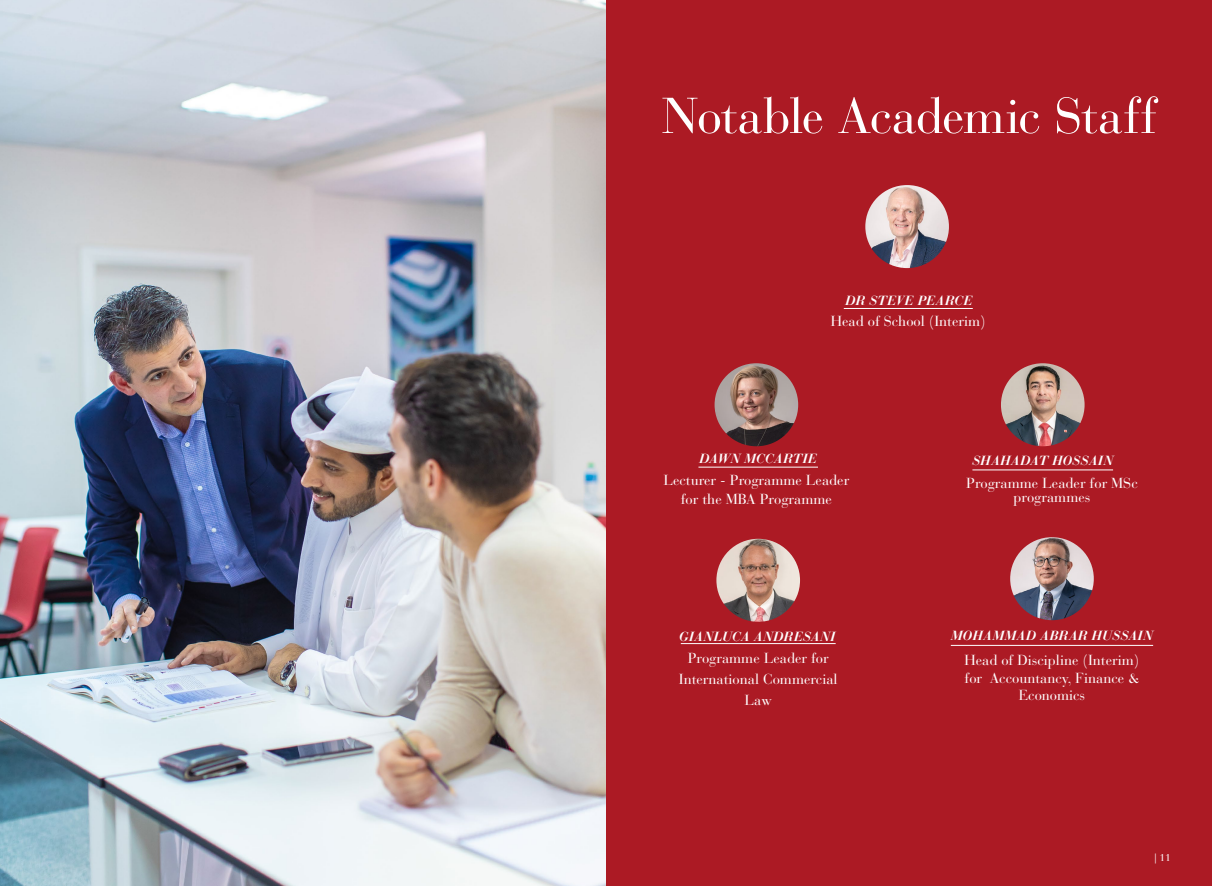
<style>
.page{position:relative;width:1212px;height:886px;background:#fff}
.page>*{position:absolute;margin:0;border:0;box-sizing:border-box;transform-origin:0 0}
.t1{font:50px "Bauer Bodoni Std";letter-spacing:-.02em;color:#fff}
.t2{font:14.5px/21px "Bauer Bodoni Std";color:#fff;text-align:center}
.t3{font:italic 700 13.12px "Bauer Bodoni";letter-spacing:.025em;color:#fff}
.t4{font:10px "Bauer Bodoni Std";color:#fff}
</style>
<div class="page">
<img style="left:0;top:0;width:606px;height:886px">
<div style="left:606px;top:0;width:606px;height:886px;background:#ac1a24"></div>
<img style="left:865px;top:185px;width:84px;height:83px;border-radius:42px">
<hr style="left:844px;top:308px;width:129px;height:1px;background:#fff">
<img style="left:1001px;top:363px;width:83px;height:83px;border-radius:42px">
<hr style="left:972px;top:469px;width:141px;height:1px;background:#fff">
<img style="left:1010px;top:537px;width:84px;height:83px;border-radius:42px">
<hr style="left:951px;top:645px;width:202px;height:1px;background:#fff">
<img style="left:714px;top:363px;width:84px;height:83px;border-radius:42px">
<hr style="left:698px;top:467px;width:120px;height:1px;background:#fff">
<img style="left:716px;top:539px;width:84px;height:83px;border-radius:42px">
<hr style="left:681px;top:643px;width:155px;height:1px;background:#fff">
<h1 class="t1" style="left:662px;top:86px;width:496px">Notable Academic Staff</h1>
<p class="t3" style="left:845px;top:292px;width:128px">DR STEVE PEARCE</p>
<p class="t2" style="left:831px;top:310px;width:156px">Head of School (Interim)</p>
<p class="t3" style="left:699px;top:450px;width:119px">DAWN MCCARTIE</p>
<p class="t3" style="left:972px;top:452px;width:142px">SHAHADAT HOSSAIN</p>
<p class="t2" style="left:663px;top:471px;width:187px;line-height:18.4px">Lecturer - Programme Leader for the MBA Programme</p>
<p class="t2" style="left:966px;top:476px;width:173px;line-height:13.8px">Programme Leader for MSc programmes</p>
<p class="t3" style="left:679px;top:628px;width:158px">GIANLUCA ANDRESANI</p>
<p class="t3" style="left:951px;top:627px;width:203px">MOHAMMAD ABRAR HUSSAIN</p>
<p class="t2" style="left:679px;top:647px;width:160px">Programme Leader for<br>International Commercial<br>Law</p>
<p class="t2" style="left:964px;top:652px;width:176px;line-height:17.5px">Head of Discipline (Interim) for Accountancy, Finance &amp;<br>Economics</p>
<p class="t4" style="left:1154px;top:851px;width:18px">| 11</p>
</div>
